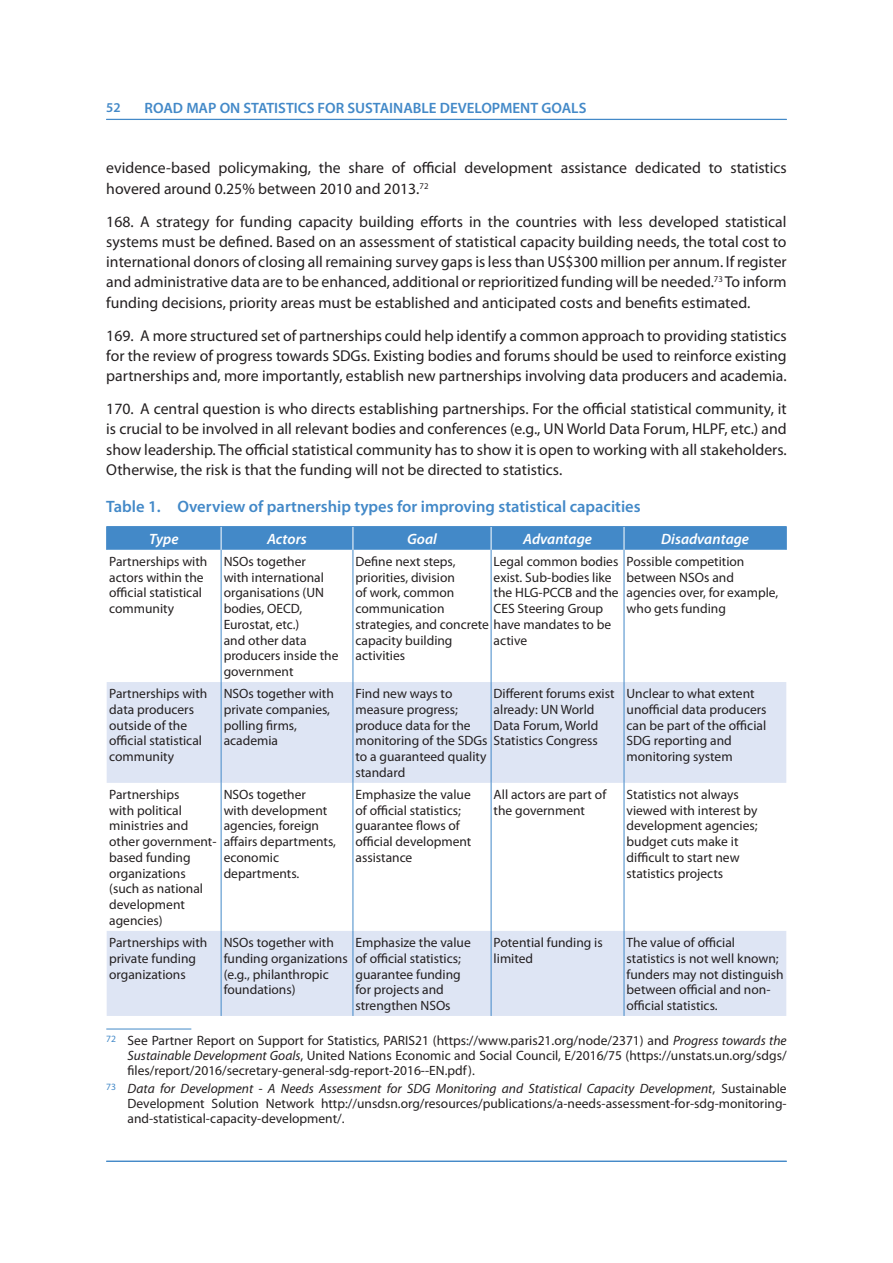
<style>
.page{position:relative;width:893px;height:1263px;background:#fff}
.page>*{position:absolute;margin:0;border:0;box-sizing:border-box;transform-origin:0 0}
.t1{font:600 16.5px "Myriad Pro";color:#4389c8}
.t2{font:15.75px/20.2px "Myriad Pro";color:#231f20;text-align:justify}
.t3{font:600 15px "Myriad Pro";color:#4389c8}
.t4{font:italic 600 15px "Myriad Pro";color:#fff}
.t5{font:13.5px/15.8px "Myriad Pro";color:#231f20}
.t6{font:600 13.5px "Myriad Pro";color:#4389c8}
.s1{font-style:italic}
</style>
<div class="page">
<svg style="left:107px;top:682px;width:679px;height:334px;fill:#dee5f4"></svg>
<hr style="left:106px;top:526px;width:115px;height:1px;background:#4389c8">
<hr style="left:221px;top:526px;width:403px;height:1px;background:#4389c8">
<hr style="left:624px;top:526px;width:163px;height:1px;background:#4389c8">
<hr style="left:221px;top:550px;width:1px;height:132px;background:#4389c8">
<hr style="left:353px;top:550px;width:1px;height:132px;background:#4389c8">
<hr style="left:491px;top:550px;width:1px;height:132px;background:#4389c8">
<hr style="left:624px;top:550px;width:1px;height:132px;background:#4389c8">
<hr style="left:221px;top:682px;width:1px;height:101px;background:#4389c8">
<hr style="left:353px;top:682px;width:1px;height:101px;background:#4389c8">
<hr style="left:491px;top:682px;width:1px;height:101px;background:#4389c8">
<hr style="left:624px;top:682px;width:1px;height:101px;background:#4389c8">
<hr style="left:221px;top:783px;width:1px;height:148px;background:#4389c8">
<hr style="left:353px;top:783px;width:1px;height:148px;background:#4389c8">
<hr style="left:491px;top:783px;width:1px;height:148px;background:#4389c8">
<hr style="left:624px;top:783px;width:1px;height:148px;background:#4389c8">
<hr style="left:221px;top:931px;width:1px;height:85px;background:#4389c8">
<hr style="left:353px;top:931px;width:1px;height:85px;background:#4389c8">
<hr style="left:491px;top:931px;width:1px;height:85px;background:#4389c8">
<hr style="left:624px;top:931px;width:1px;height:85px;background:#4389c8">
<div style="left:106px;top:527px;width:681px;height:23px;background:#4389c8"></div>
<hr style="left:106px;top:1029px;width:85px;height:1px;background:#4389c8">
<hr style="left:106px;top:119px;width:681px;height:1px;background:#4389c8">
<hr style="left:106px;top:1161px;width:681px;height:1px;background:#4389c8">
<p class="t6" style="left:106px;top:103px;width:16px">52</p>
<p class="t3" style="left:145px;top:103px;width:443px">ROAD MAP ON STATISTICS FOR SUSTAINABLE DEVELOPMENT GOALS</p>
<p class="t2" style="left:106px;top:160px;width:682px">evidence-based policymaking, the share of official development assistance dedicated to statistics hovered around 0.25% between 2010 and 2013.<sup>72</sup></p>
<p class="t2" style="left:106px;top:213px;width:682px">168. A strategy for funding capacity building efforts in the countries with less developed statistical systems must be defined. Based on an assessment of statistical capacity building needs, the total cost to international donors of closing all remaining survey gaps is less than US$300 million per annum. If register and administrative data are to be enhanced, additional or reprioritized funding will be needed.<sup>73</sup> To inform funding decisions, priority areas must be established and anticipated costs and benefits estimated.</p>
<p class="t2" style="left:106px;top:327px;width:682px">169. A more structured set of partnerships could help identify a common approach to providing statistics for the review of progress towards SDGs. Existing bodies and forums should be used to reinforce existing partnerships and, more importantly, establish new partnerships involving data producers and academia.</p>
<p class="t2" style="left:106px;top:400px;width:682px">170. A central question is who directs establishing partnerships. For the official statistical community, it is crucial to be involved in all relevant bodies and conferences (e.g., UN World Data Forum, HLPF, etc.) and show leadership. The official statistical community has to show it is open to working with all stakeholders.<br>Otherwise, the risk is that the funding will not be directed to statistics.</p>
<p class="t1" style="left:106px;top:500px;width:536px">Table 1. Overview of partnership types for improving statistical capacities</p>
<p class="t4" style="left:149px;top:533px;width:31px">Type</p>
<p class="t4" style="left:267px;top:533px;width:41px">Actors</p>
<p class="t4" style="left:407px;top:533px;width:31px">Goal</p>
<p class="t4" style="left:523px;top:533px;width:70px">Advantage</p>
<p class="t4" style="left:661px;top:533px;width:89px">Disadvantage</p>
<p class="t5" style="left:109px;top:555px;width:100px">Partnerships with actors within the official statistical community</p>
<p class="t5" style="left:224px;top:555px;width:116px">NSOs together<br>with international organisations (UN bodies, OECD,<br>Eurostat, etc.)<br>and other data producers inside the government</p>
<p class="t5" style="left:355px;top:555px;width:257px">Define next steps,<br>priorities, division<br>of work, common<br>communication<br>strategies, and concrete have mandates to be capacity building<br>activities</p>
<p class="t5" style="left:494px;top:555px;width:127px">Legal common bodies exist. Sub-bodies like the HLG-PCCB and the<br>CES Steering Group</p>
<p class="t5" style="left:494px;top:634px;width:35px">active</p>
<p class="t5" style="left:627px;top:555px;width:153px">Possible competition between NSOs and agencies over, for example, who gets funding</p>
<p class="t5" style="left:494px;top:687px;width:122px">Different forums exist already: UN World<br>Data Forum, World</p>
<p class="t5" style="left:627px;top:687px;width:141px">Unclear to what extent unofficial data producers can be part of the official<br>SDG reporting and monitoring system</p>
<p class="t5" style="left:109px;top:687px;width:100px">Partnerships with data producers outside of the official statistical community</p>
<p class="t5" style="left:224px;top:687px;width:112px">NSOs together with private companies, polling firms, academia</p>
<p class="t5" style="left:355px;top:687px;width:244px">Find new ways to<br>measure progress;<br>produce data for the<br>monitoring of the SDGs Statistics Congress to a guaranteed quality<br>standard</p>
<p class="t5" style="left:109px;top:788px;width:109px">Partnerships<br>with political ministries and other government&shy;based funding organizations (such as national development agencies)</p>
<p class="t5" style="left:224px;top:788px;width:114px">NSOs together<br>with development agencies, foreign affairs departments, economic departments.</p>
<p class="t5" style="left:355px;top:788px;width:117px">Emphasize the value of official statistics; guarantee flows of official development assistance</p>
<p class="t5" style="left:494px;top:788px;width:114px">All actors are part of the government</p>
<p class="t5" style="left:627px;top:788px;width:132px">Statistics not always viewed with interest by development agencies; budget cuts make it difficult to start new statistics projects</p>
<p class="t5" style="left:109px;top:936px;width:100px">Partnerships with private funding organizations</p>
<p class="t5" style="left:224px;top:936px;width:126px">NSOs together with funding organizations (e.g., philanthropic foundations)</p>
<p class="t5" style="left:355px;top:936px;width:117px">Emphasize the value of official statistics; guarantee funding for projects and strengthen NSOs</p>
<p class="t5" style="left:494px;top:936px;width:111px">Potential funding is limited</p>
<p class="t5" style="left:627px;top:936px;width:159px">The value of official statistics is not well known; funders may not distinguish between official and non&shy;official statistics.</p>
<p class="t5" style="left:128px;top:1034px;width:661px;line-height:15px;text-align:justify;text-indent:-21px"><sup>72</sup> See Partner Report on Support for Statistics, PARIS21 (https://www.paris21.org/node/2371) and <span class="s1">Progress towards the Sustainable Development Goals</span>, United Nations Economic and Social Council, E/2016/75 (https://unstats.un.org/sdgs/ files/report/2016/secretary-general-sdg-report-2016--EN.pdf).</p>
<p class="t5" style="left:128px;top:1082px;width:661px;line-height:15px;text-align:justify;text-indent:-21px"><sup>73</sup> <span class="s1">Data for Development - A Needs Assessment for SDG Monitoring and Statistical Capacity Development</span>, Sustainable Development Solution Network http://unsdsn.org/resources/publications/a-needs-assessment-for-sdg-monitoring&shy;and-statistical-capacity-development/.</p>
</div>
